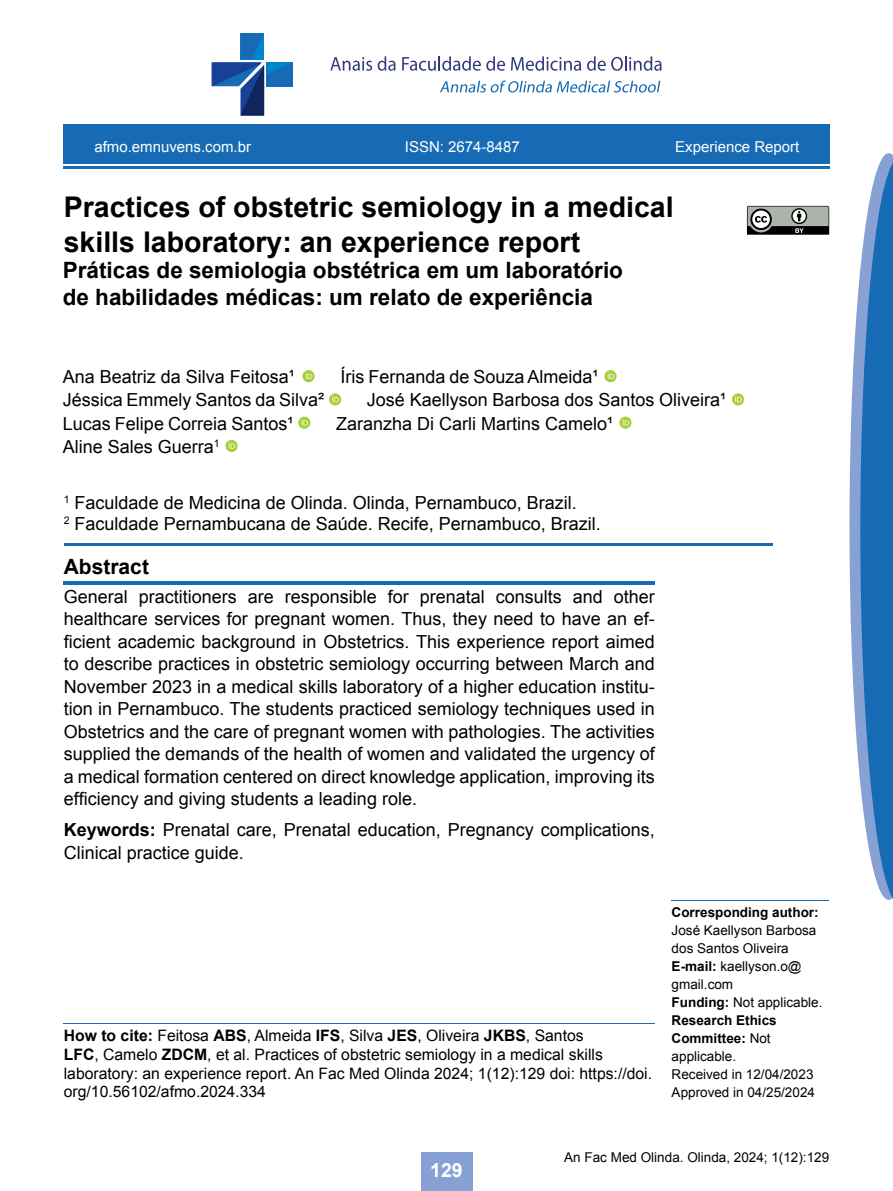
<style>
.page{position:relative;width:893px;height:1191px;background:#fff}
.page>*{position:absolute;margin:0;border:0;box-sizing:border-box;transform-origin:0 0}
.t1{font:700 28.5px/34.2px "Arial";color:#000}
.t2{font:700 22.5px/27px "Arial";color:#000}
.t3{font:700 21px "Arial";color:#000}
.t4{font:700 19.5px "Arial";color:#fff}
.t5{font:18px/22.5px "Arial";color:#000}
.t6{font:15.75px/18.9px "Arial";color:#000}
.t7{font:15px "Arial";color:#fff}
.t8{font:13.5px/18px "Arial";color:#000}
.t9{font:700 13.5px "Arial";color:#000}
.s1{font-weight:700}
</style>
<div class="page">
<hr style="left:63px;top:166px;width:766px;height:3px;background:#176bb4">
<div style="left:63px;top:124px;width:766px;height:40px;background:#176bb4"></div>
<svg style="left:212px;top:33px;width:81px;height:83px"></svg>
<svg style="left:330px;top:57px;width:42px;height:14px"></svg>
<svg style="left:378px;top:56px;width:18px;height:15px"></svg>
<svg style="left:402px;top:56px;width:103px;height:15px"></svg>
<svg style="left:511px;top:56px;width:70px;height:15px"></svg>
<svg style="left:587px;top:56px;width:75px;height:15px"></svg>
<svg style="left:440px;top:80px;width:220px;height:13px"></svg>
<div style="left:421px;top:1152px;width:51px;height:39px;background:#87a1d4"></div>
<hr style="left:64px;top:1022px;width:591px;height:1px;background:#176bb4">
<hr style="left:64px;top:582px;width:591px;height:3px;background:#176bb4">
<hr style="left:64px;top:543px;width:708px;height:3px;background:#176bb4">
<svg style="left:302px;top:370px;width:13px;height:12px"></svg>
<svg style="left:306px;top:372px;width:6px;height:7px"></svg>
<svg style="left:329px;top:393px;width:12px;height:12px"></svg>
<svg style="left:332px;top:395px;width:7px;height:7px"></svg>
<svg style="left:298px;top:416px;width:12px;height:13px"></svg>
<svg style="left:301px;top:419px;width:7px;height:6px"></svg>
<svg style="left:226px;top:440px;width:12px;height:12px"></svg>
<svg style="left:229px;top:442px;width:6px;height:7px"></svg>
<svg style="left:619px;top:416px;width:12px;height:13px"></svg>
<svg style="left:623px;top:419px;width:6px;height:6px"></svg>
<svg style="left:604px;top:370px;width:13px;height:12px"></svg>
<svg style="left:608px;top:372px;width:6px;height:7px"></svg>
<svg style="left:732px;top:393px;width:12px;height:12px"></svg>
<svg style="left:735px;top:395px;width:7px;height:7px"></svg>
<hr style="left:672px;top:900px;width:157px;height:1px;background:#176bb4">
<svg style="left:747px;top:206px;width:82px;height:29px;background:#757975"></svg>
<svg style="left:849px;top:153px;width:44px;height:747px"></svg>
<p class="t7" style="left:94px;top:137px;width:158px">afmo.emnuvens.com.br</p>
<p class="t7" style="left:405px;top:137px;width:117px">ISSN: 2674-8487</p>
<p class="t7" style="left:675px;top:137px;width:126px">Experience Report</p>
<h1 class="t1" style="left:64px;top:191px;width:611px">Practices of obstetric semiology in a medical skills laboratory: an experience report</h1>
<p class="t2" style="left:63px;top:257px;width:562px">Práticas de semiologia obstétrica em um laboratório de habilidades médicas: um relato de experiência</p>
<p class="t5" style="left:63px;top:365px;width:263px;line-height:23.2px">Ana Beatriz da Silva Feitosa¹<br>Jéssica Emmely Santos da Silva²<br>Lucas Felipe Correia Santos¹<br>Aline Sales Guerra<sup>1</sup></p>
<p class="t5" style="left:367px;top:365px;width:361px;line-height:23.2px;text-indent:-27px">Íris Fernanda de Souza Almeida¹<br>José Kaellyson Barbosa dos Santos Oliveira¹</p>
<p class="t5" style="left:336px;top:412px;width:279px">Zaranzha Di Carli Martins Camelo¹</p>
<p class="t5" style="left:64px;top:492px;width:539px;line-height:21.6px"><sup>1</sup> Faculdade de Medicina de Olinda. Olinda, Pernambuco, Brazil.<br><sup>2</sup> Faculdade Pernambucana de Saúde. Recife, Pernambuco, Brazil.</p>
<p class="t3" style="left:64px;top:553px;width:87px">Abstract</p>
<p class="t5" style="left:64px;top:585px;width:592px;text-align:justify">General practitioners are responsible for prenatal consults and other healthcare services for pregnant women. Thus, they need to have an ef&shy;ficient academic background in Obstetrics. This experience report aimed to describe practices in obstetric semiology occurring between March and November 2023 in a medical skills laboratory of a higher education institu&shy;tion in Pernambuco. The students practiced semiology techniques used in Obstetrics and the care of pregnant women with pathologies. The activities supplied the demands of the health of women and validated the urgency of a medical formation centered on direct knowledge application, improving its efficiency and giving students a leading role.</p>
<p class="t5" style="left:64px;top:819px;width:592px"><span class="s1">Keywords:</span> Prenatal care, Prenatal education, Pregnancy complications,<br>Clinical practice guide.</p>
<p class="t6" style="left:64px;top:1025px;width:590px"><span class="s1">How to cite:</span> Feitosa <span class="s1">ABS</span>, Almeida <span class="s1">IFS</span>, Silva <span class="s1">JES</span>, Oliveira <span class="s1">JKBS</span>, Santos<br><span class="s1">LFC</span>, Camelo <span class="s1">ZDCM</span>, et al. Practices of obstetric semiology in a medical skills laboratory: an experience report. An Fac Med Olinda 2024; 1(12):129 doi: https://doi. org/10.56102/afmo.2024.334</p>
<p class="t9" style="left:672px;top:903px;width:149px">Corresponding author:</p>
<p class="t8" style="left:672px;top:921px;width:152px">José Kaellyson Barbosa dos Santos Oliveira<br><span class="s1">E-mail:</span> kaellyson.o@ gmail.com<br><span class="s1">Funding:</span> Not applicable.<br><span class="s1">Research Ethics<br>Committee:</span> Not applicable.<br>Received in 12/04/2023<br>Approved in 04/25/2024</p>
<p class="t4" style="left:430px;top:1157px;width:34px">129</p>
<p class="t8" style="left:564px;top:1148px;width:266px">An Fac Med Olinda. Olinda, 2024; 1(12):129</p>
</div>
